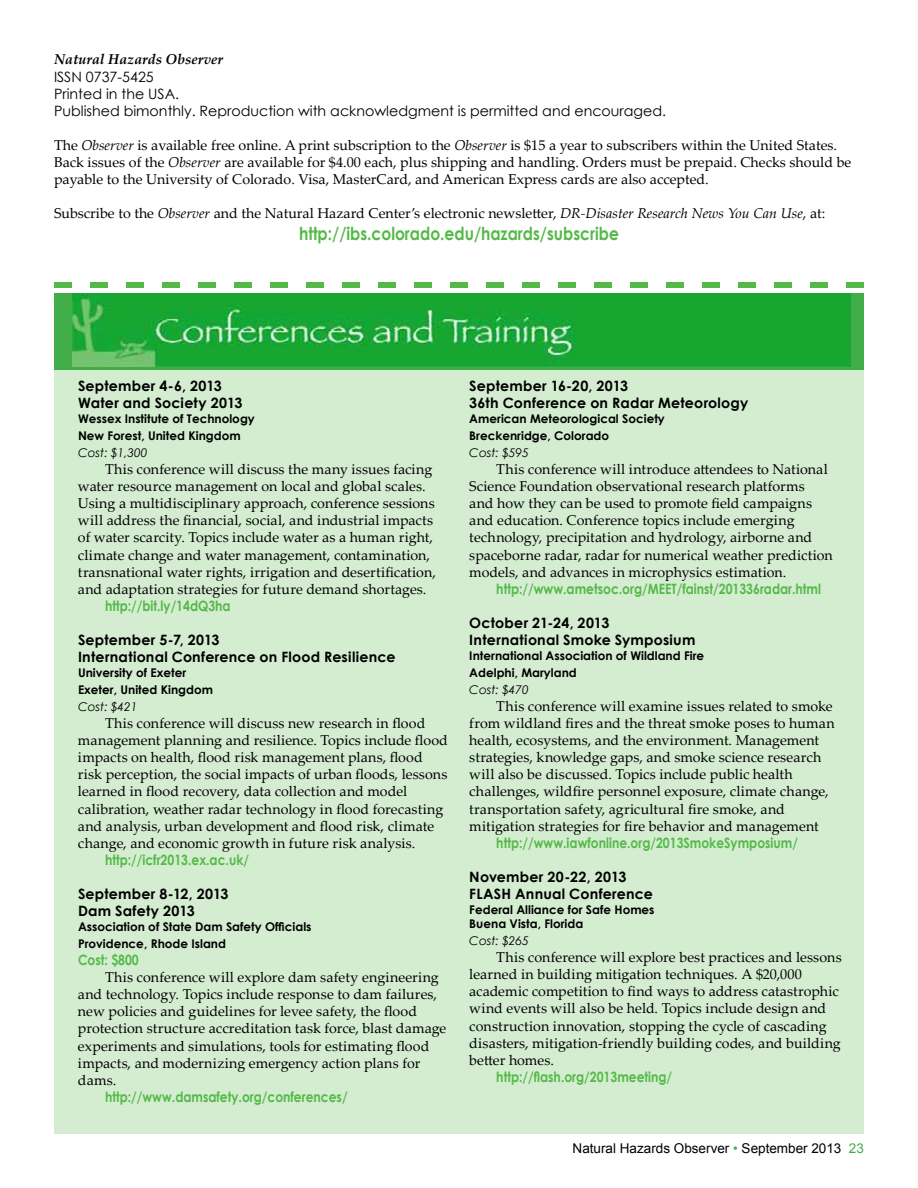
<style>
.page{position:relative;width:918px;height:1188px;background:#fff}
.page>*{position:absolute;margin:0;border:0;box-sizing:border-box;transform-origin:0 0}
.t1{font:700 18px "Century Gothic";color:#54b948;scale:.86 1}
.t2{font:14.25px/17.1px "Palatino Linotype";color:#000}
.t3{font:700 14.25px/17.1px "Century Gothic";letter-spacing:.015em;color:#000}
.t4{font:700 14.25px "Century Gothic";color:#54b948;scale:.86 1}
.t5{font:14.25px/17.1px "Century Gothic";color:#000}
.t6{font:italic 700 14.25px "Palatino Linotype";color:#000}
.t7{font:13.5px "Arial";color:#000}
.t8{font:700 12px/17.1px "Century Gothic";color:#000}
.t9{font:italic 12px "Century Gothic";color:#000}
.s1{font-style:italic}
.s2{color:#41ad49}
</style>
<div class="page">
<div style="left:54px;top:370px;width:810px;height:764px;background:#d4edd1"></div>
<svg style="left:54px;top:294px;width:810px;height:76px;background:#3cad47"></svg>
<img style="left:73px;top:294px;width:777px;height:72px">
<svg style="left:54px;top:282px;width:810px;height:6px"></svg>
<p class="t6" style="left:54px;top:49px;width:171px">Natural Hazards Observer</p>
<p class="t5" style="left:54px;top:68px;width:614px">ISSN 0737-5425<br>Printed in the USA.<br>Published bimonthly. Reproduction with acknowledgment is permitted and encouraged.</p>
<p class="t2" style="left:54px;top:136px;width:799px">The <span class="s1">Observer</span> is available free online. A print subscription to the <span class="s1">Observer</span> is $15 a year to subscribers within the United States.<br>Back issues of the <span class="s1">Observer</span> are available for $4.00 each, plus shipping and handling. Orders must be prepaid. Checks should be payable to the University of Colorado. Visa, MasterCard, and American Express cards are also accepted.</p>
<p class="t2" style="left:54px;top:204px;width:773px">Subscribe to the <span class="s1">Observer</span> and the Natural Hazard Center’s electronic newsletter, <span class="s1">DR-Disaster Research News You Can Use</span>, at:</p>
<p class="t1" style="left:299px;top:220px;width:373px">http://ibs.colorado.edu/hazards/subscribe</p>
<p class="t3" style="left:78px;top:377px;width:166px">September 4-6, 2013<br>Water and Society 2013</p>
<p class="t8" style="left:78px;top:409px;width:178px">Wessex Institute of Technology<br>New Forest, United Kingdom</p>
<p class="t9" style="left:78px;top:444px;width:71px">Cost: $1,300</p>
<p class="t2" style="left:78px;top:460px;width:360px;text-indent:27px">This conference will discuss the many issues facing water resource management on local and global scales.<br>Using a multidisciplinary approach, conference sessions will address the financial, social, and industrial impacts of water scarcity. Topics include water as a human right, climate change and water management, contamination, transnational water rights, irrigation and desertification, and adaptation strategies for future demand shortages.</p>
<p class="t4" style="left:105px;top:595px;width:148px">http://bit.ly/14dQ3ha</p>
<p class="t3" style="left:78px;top:631px;width:319px">September 5-7, 2013<br>International Conference on Flood Resilience</p>
<p class="t8" style="left:78px;top:663px;width:137px">University of Exeter<br>Exeter, United Kingdom</p>
<p class="t9" style="left:78px;top:698px;width:61px">Cost: $421</p>
<p class="t2" style="left:78px;top:714px;width:371px;text-indent:27px">This conference will discuss new research in flood management planning and resilience. Topics include flood impacts on health, flood risk management plans, flood risk perception, the social impacts of urban floods, lessons learned in flood recovery, data collection and model calibration, weather radar technology in flood forecasting and analysis, urban development and flood risk, climate change, and economic growth in future risk analysis.</p>
<p class="t4" style="left:105px;top:849px;width:169px">http://icfr2013.ex.ac.uk/</p>
<p class="t3" style="left:78px;top:885px;width:152px">September 8-12, 2013<br>Dam Safety 2013</p>
<p class="t8" style="left:78px;top:917px;width:235px">Association of State Dam Safety Officials<br>Providence, Rhode Island</p>
<p class="t4" style="left:78px;top:949px;width:72px">Cost: $800</p>
<p class="t2" style="left:78px;top:968px;width:370px;text-indent:27px">This conference will explore dam safety engineering and technology. Topics include response to dam failures, new policies and guidelines for levee safety, the flood protection structure accreditation task force, blast damage experiments and simulations, tools for estimating flood impacts, and modernizing emergency action plans for dams.</p>
<p class="t4" style="left:105px;top:1086px;width:284px">http://www.damsafety.org/conferences/</p>
<p class="t3" style="left:469px;top:377px;width:281px">September 16-20, 2013<br>36th Conference on Radar Meteorology</p>
<p class="t8" style="left:469px;top:409px;width:197px">American Meteorological Society<br>Breckenridge, Colorado</p>
<p class="t9" style="left:469px;top:444px;width:61px">Cost: $595</p>
<p class="t2" style="left:469px;top:460px;width:365px;text-indent:27px">This conference will introduce attendees to National Science Foundation observational research platforms and how they can be used to promote field campaigns and education. Conference topics include emerging technology, precipitation and hydrology, airborne and spaceborne radar, radar for numerical weather prediction models, and advances in microphysics estimation.</p>
<p class="t4" style="left:496px;top:578px;width:379px">http://www.ametsoc.org/MEET/fainst/201336radar.html</p>
<p class="t3" style="left:469px;top:614px;width:228px">October 21-24, 2013<br>International Smoke Symposium</p>
<p class="t8" style="left:469px;top:646px;width:236px">International Association of Wildland Fire<br>Adelphi, Maryland</p>
<p class="t9" style="left:469px;top:681px;width:61px">Cost: $470</p>
<p class="t2" style="left:469px;top:697px;width:367px;text-indent:27px">This conference will examine issues related to smoke from wildland fires and the threat smoke poses to human health, ecosystems, and the environment. Management strategies, knowledge gaps, and smoke science research will also be discussed. Topics include public health challenges, wildfire personnel exposure, climate change, transportation safety, agricultural fire smoke, and mitigation strategies for fire behavior and management</p>
<p class="t4" style="left:496px;top:832px;width:352px">http://www.iawfonline.org/2013SmokeSymposium/</p>
<p class="t3" style="left:469px;top:868px;width:185px">November 20-22, 2013<br>FLASH Annual Conference</p>
<p class="t8" style="left:469px;top:901px;width:187px;line-height:14.4px">Federal Alliance for Safe Homes<br>Buena Vista, Florida</p>
<p class="t9" style="left:469px;top:932px;width:61px">Cost: $265</p>
<p class="t2" style="left:469px;top:948px;width:374px;text-indent:27px">This conference will explore best practices and lessons learned in building mitigation techniques. A $20,000 academic competition to find ways to address catastrophic wind events will also be held. Topics include design and construction innovation, stopping the cycle of cascading disasters, mitigation-friendly building codes, and building better homes.</p>
<p class="t4" style="left:496px;top:1066px;width:206px">http://flash.org/2013meeting/</p>
<p class="t7" style="left:573px;top:1139px;width:293px">Natural Hazards Observer <span class="s2">•</span> September 2013 <span class="s2">23</span></p>
</div>
